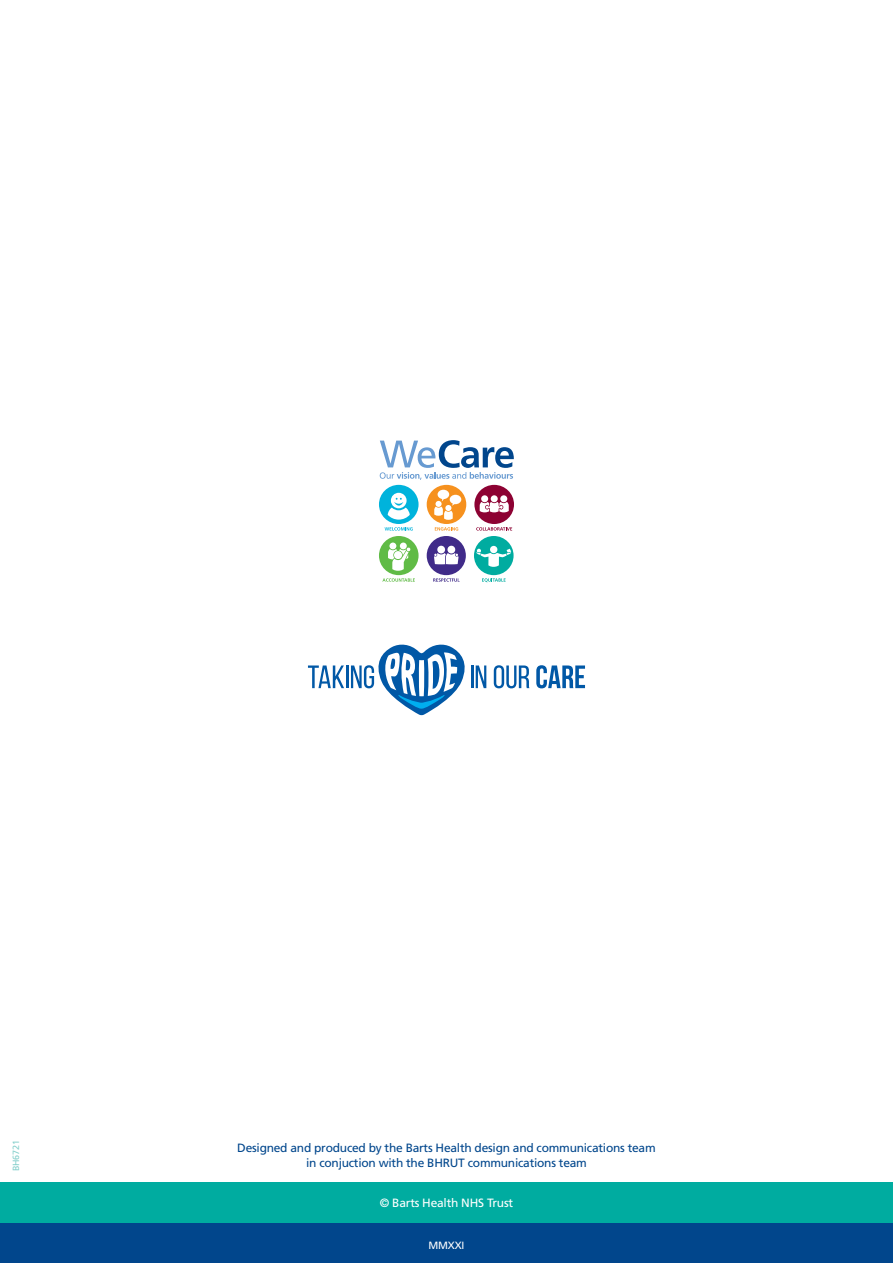
<style>
.page{position:relative;width:893px;height:1263px;background:#fff}
.page>*{position:absolute;margin:0;border:0;box-sizing:border-box;transform-origin:0 0}
.t1{font:12px/15px "Frutiger LT Std";letter-spacing:-.02em;color:#01468c;text-align:center}
.t2{font:12px "Frutiger LT Std";letter-spacing:-.02em;color:#fff}
.t3{font:10.5px "Frutiger LT Std";letter-spacing:-.02em;color:#fff}
.t4{font:9px "Frutiger LT Std";letter-spacing:-.01em;color:#82ceca}
</style>
<div class="page">
<div style="left:0;top:1223px;width:893px;height:40px;background:#01468c"></div>
<div style="left:0;top:1182px;width:893px;height:41px;background:#00aca0"></div>
<svg style="left:308px;top:665px;width:36px;height:23px"></svg>
<hr style="left:346px;top:665px;width:3px;height:23px;background:#0158a6">
<hr style="left:471px;top:665px;width:2px;height:23px;background:#0158a6">
<svg style="left:476px;top:665px;width:10px;height:23px"></svg>
<svg style="left:494px;top:665px;width:35px;height:23px"></svg>
<svg style="left:536px;top:665px;width:49px;height:23px"></svg>
<svg style="left:351px;top:645px;width:114px;height:70px"></svg>
<svg style="left:435px;top:527px;width:23px;height:4px"></svg>
<div style="left:427px;top:485px;width:39px;height:39px;background:#f6911e;border-radius:50%"></div>
<svg style="left:434px;top:490px;width:27px;height:30px"></svg>
<svg style="left:476px;top:527px;width:36px;height:4px"></svg>
<div style="left:474px;top:485px;width:40px;height:39px;background:#8d0233;border-radius:50%"></div>
<svg style="left:480px;top:495px;width:29px;height:17px"></svg>
<svg style="left:385px;top:527px;width:28px;height:4px"></svg>
<div style="left:379px;top:485px;width:40px;height:39px;background:#00b3dc;border-radius:50%"></div>
<svg style="left:388px;top:493px;width:22px;height:27px"></svg>
<svg style="left:433px;top:578px;width:27px;height:4px"></svg>
<div style="left:427px;top:536px;width:39px;height:39px;background:#402b89;border-radius:50%"></div>
<svg style="left:434px;top:546px;width:24px;height:18px"></svg>
<svg style="left:482px;top:578px;width:24px;height:4px"></svg>
<div style="left:474px;top:536px;width:40px;height:39px;background:#00aca0;border-radius:50%"></div>
<svg style="left:476px;top:546px;width:35px;height:21px"></svg>
<svg style="left:382px;top:578px;width:33px;height:4px"></svg>
<div style="left:379px;top:536px;width:40px;height:39px;background:#60bb46;border-radius:50%"></div>
<svg style="left:388px;top:542px;width:23px;height:29px"></svg>
<svg style="left:380px;top:440px;width:134px;height:40px"></svg>
<p class="t4" style="left:11px;top:1171px;width:33px;rotate:-90deg">BH6721</p>
<p class="t1" style="left:237px;top:1141px;width:420px">Designed and produced by the Barts Health design and communications team in conjuction with the BHRUT communications team</p>
<p class="t2" style="left:380px;top:1195px;width:135px">© Barts Health NHS Trust</p>
<p class="t3" style="left:429px;top:1239px;width:37px">MMXXI</p>
</div>
